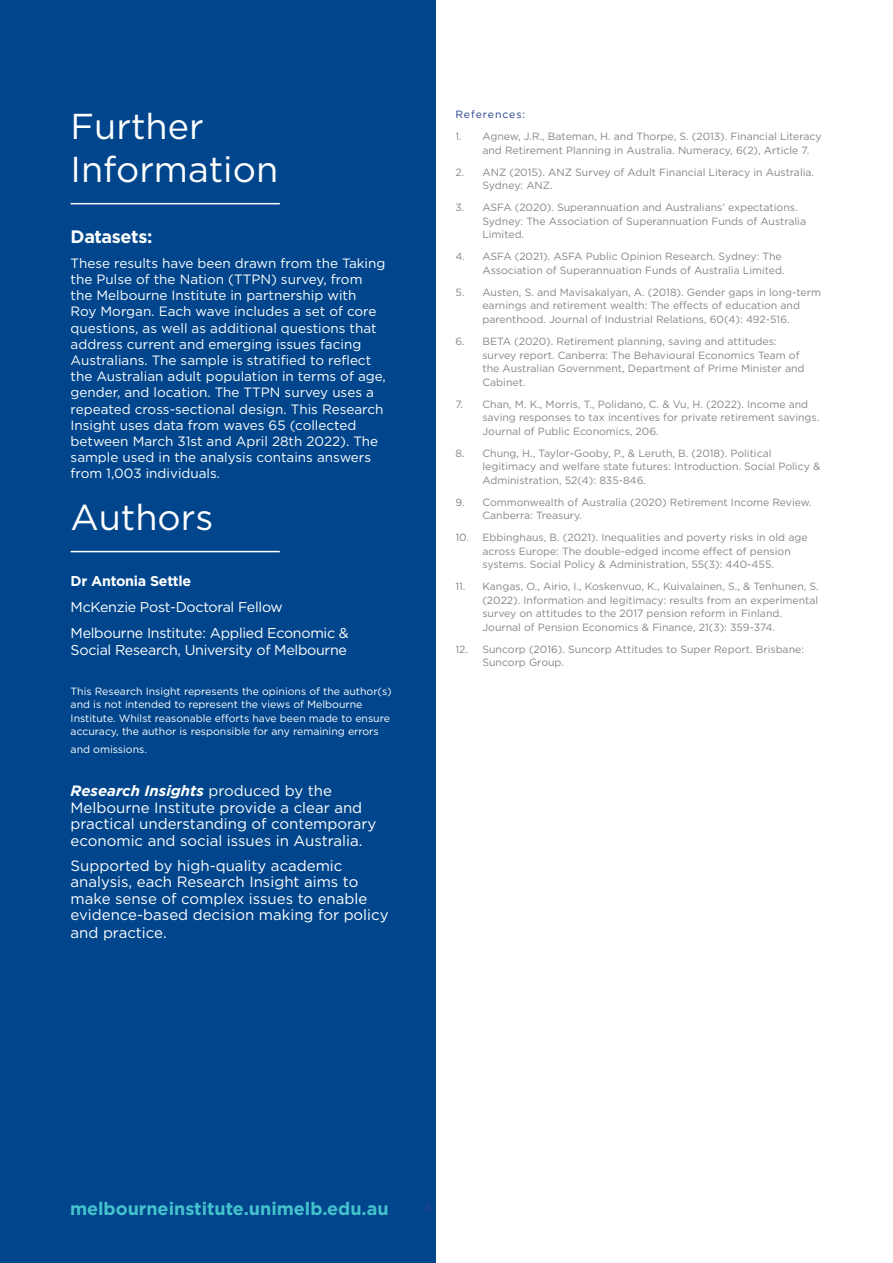
<style>
.page{position:relative;width:893px;height:1263px;background:#fff}
.page>*{position:absolute;margin:0;border:0;box-sizing:border-box;transform-origin:0 0}
.t1{font:36px/43.2px "Gotham";color:#fff}
.t2{font:700 18px "Gotham";color:#44c2ce}
.t3{font:700 18px "Gotham";letter-spacing:-.02em;color:#fff}
.t4{font:15px/16.5px "Gotham";color:#fff}
.t5{font:15px "Gotham";color:#253f8e}
.t6{font:14.25px/17.1px "Gotham";letter-spacing:-.02em;color:#fff}
.t7{font:700 14.25px "Gotham";letter-spacing:-.02em;color:#fff}
.White_Body_Copy{font:13.5px/16.2px "Gotham";color:#fff}
.t8{font:10.5px/13.5px "Gotham";color:#82878c}
.t9{font:10.5px/13.5px "Gotham";color:#fff}
.t10{font:10.5px "Gotham";letter-spacing:.09em;color:#253f8e}
.s1{font-weight:700;font-style:italic}
</style>
<div class="page">
<div style="left:0;top:0;width:436px;height:1263px;background:#01468c"></div>
<hr style="left:71px;top:203px;width:209px;height:1px;background:#fff">
<hr style="left:71px;top:551px;width:209px;height:1px;background:#fff">
<p class="t1" style="left:71px;top:104px;width:209px">Further<br>Information</p>
<p class="t3" style="left:71px;top:225px;width:83px">Datasets:</p>
<p class="White_Body_Copy" style="left:71px;top:255px;width:317px">These results have been drawn from the Taking the Pulse of the Nation (TTPN) survey, from the Melbourne Institute in partnership with<br>Roy Morgan. Each wave includes a set of core questions, as well as additional questions that address current and emerging issues facing Australians. The sample is stratified to reflect the Australian adult population in terms of age, gender, and location. The TTPN survey uses a repeated cross-sectional design. This Research Insight uses data from waves 65 (collected between March 31st and April 28th 2022). The sample used in the analysis contains answers from 1,003 individuals.</p>
<p class="t1" style="left:71px;top:495px;width:144px">Authors</p>
<p class="t7" style="left:71px;top:572px;width:122px">Dr Antonia Settle</p>
<p class="t6" style="left:71px;top:598px;width:214px">McKenzie Post-Doctoral Fellow</p>
<p class="t6" style="left:71px;top:624px;width:280px">Melbourne Institute: Applied Economic &amp;<br>Social Research, University of Melbourne</p>
<p class="t9" style="left:71px;top:684px;width:322px">This Research Insight represents the opinions of the author(s) and is not intended to represent the views of Melbourne Institute. Whilst reasonable efforts have been made to ensure accuracy, the author is responsible for any remaining errors</p>
<p class="t9" style="left:71px;top:743px;width:78px">and omissions.</p>
<p class="t4" style="left:71px;top:782px;width:307px"><span class="s1">Research Insights</span> produced by the Melbourne Institute provide a clear and practical understanding of contemporary economic and social issues in Australia.</p>
<p class="t4" style="left:71px;top:857px;width:319px">Supported by high-quality academic analysis, each Research Insight aims to make sense of complex issues to enable evidence-based decision making for policy</p>
<p class="t4" style="left:71px;top:924px;width:98px">and practice.</p>
<p class="t10" style="left:455px;top:108px;width:71px">References:</p>
<p class="t8" style="left:482px;top:130px;width:341px;text-indent:-27px">1. Agnew, J.R., Bateman, H. and Thorpe, S. (2013). Financial Literacy and Retirement Planning in Australia. Numeracy, 6(2), Article 7.</p>
<p class="t8" style="left:482px;top:165px;width:333px;text-indent:-27px">2. ANZ (2015). ANZ Survey of Adult Financial Literacy in Australia.<br>Sydney: ANZ.</p>
<p class="t8" style="left:482px;top:201px;width:325px;text-indent:-27px">3. ASFA (2020). Superannuation and Australians’ expectations.<br>Sydney: The Association of Superannuation Funds of Australia<br>Limited.</p>
<p class="t8" style="left:455px;top:250px;width:331px;text-align:right">4. ASFA (2021). ASFA Public Opinion Research. Sydney: The<br>Association of Superannuation Funds of Australia Limited.</p>
<p class="t8" style="left:455px;top:285px;width:367px;text-align:center">5. Austen, S. and Mavisakalyan, A. (2018). Gender gaps in long-term earnings and retirement wealth: The effects of education and parenthood. Journal of Industrial Relations, 60(4): 492-516.</p>
<p class="t8" style="left:482px;top:334px;width:324px;text-indent:-27px">6. BETA (2020). Retirement planning, saving and attitudes: survey report. Canberra: The Behavioural Economics Team of the Australian Government, Department of Prime Minister and Cabinet.</p>
<p class="t8" style="left:482px;top:397px;width:338px;text-indent:-27px">7. Chan, M. K., Morris, T., Polidano, C. &amp; Vu, H. (2022). Income and saving responses to tax incentives for private retirement savings.<br>Journal of Public Economics, 206.</p>
<p class="t8" style="left:482px;top:446px;width:339px;text-indent:-27px">8. Chung, H., Taylor-Gooby, P., &amp; Leruth, B. (2018). Political legitimacy and welfare state futures: Introduction. Social Policy &amp;<br>Administration, 52(4): 835-846.</p>
<p class="t8" style="left:482px;top:495px;width:331px;text-indent:-27px">9. Commonwealth of Australia (2020) Retirement Income Review.<br>Canberra: Treasury.</p>
<p class="t8" style="left:482px;top:530px;width:327px;text-indent:-27px">10. Ebbinghaus, B. (2021). Inequalities and poverty risks in old age across Europe: The double-edged income effect of pension systems. Social Policy &amp; Administration, 55(3): 440-455.</p>
<p class="t8" style="left:482px;top:579px;width:338px;text-indent:-27px">11. Kangas, O., Airio, I., Koskenvuo, K., Kuivalainen, S., &amp; Tenhunen, S. (2022). Information and legitimacy: results from an experimental survey on attitudes to the 2017 pension reform in Finland.<br>Journal of Pension Economics &amp; Finance, 21(3): 359-374.</p>
<p class="t8" style="left:482px;top:642px;width:323px;text-indent:-27px">12. Suncorp (2016). Suncorp Attitudes to Super Report. Brisbane:<br>Suncorp Group.</p>
<p class="t2" style="left:70px;top:1197px;width:320px">melbourneinstitute.unimelb.edu.au</p>
<p class="t5" style="left:423px;top:1198px;width:12px">4</p>
</div>
